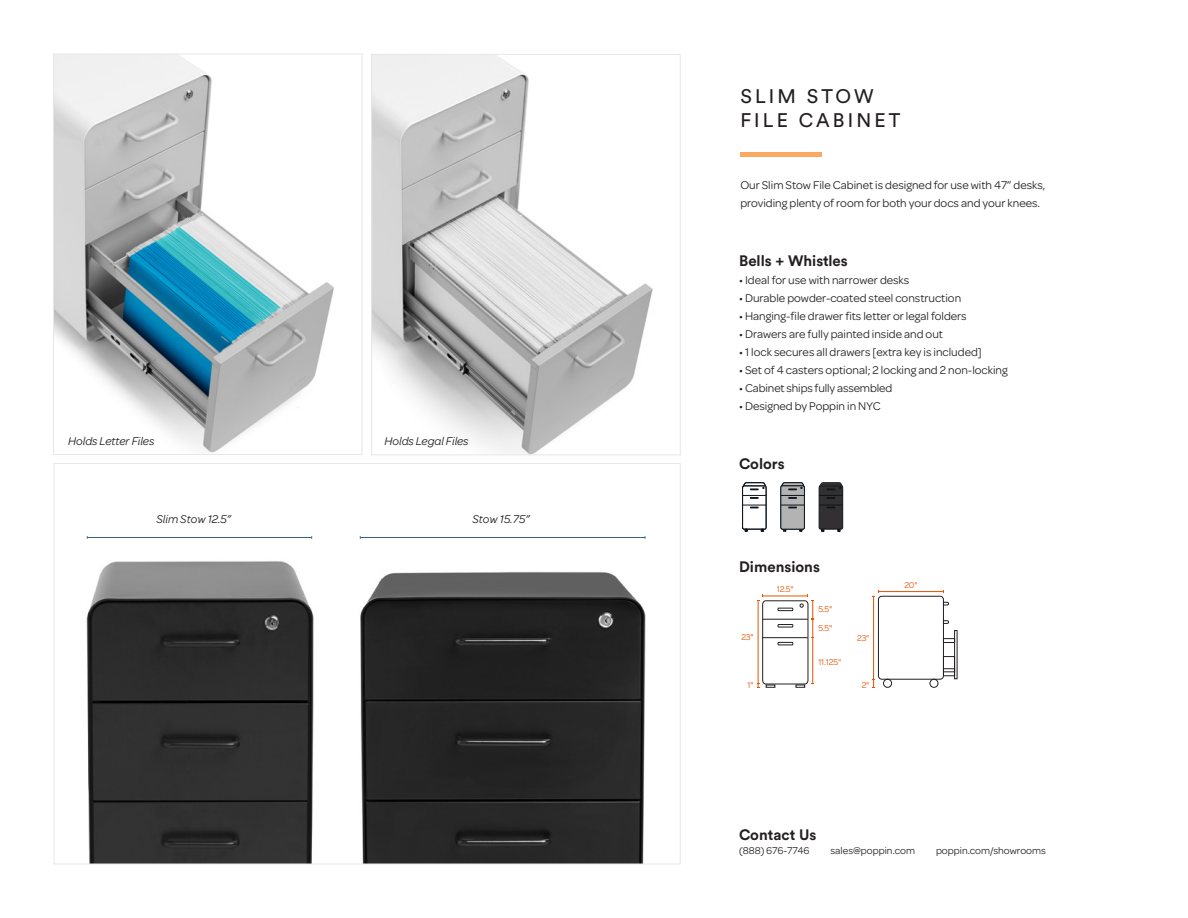
<style>
.page{position:relative;width:1188px;height:918px;background:#fff}
.page>*{position:absolute;margin:0;border:0;box-sizing:border-box;transform-origin:0 0}
.Paragraph_Style_1{font:19.5px/24px "Circular Pro";letter-spacing:.16em;color:#231f20}
.t1{font:700 15px "Circular Pro";color:#231f20}
.t2{font:12px/18px "Omnes";color:#231f20}
.Product_Captions{font:italic 12px "Omnes";color:#231f20}
.t3{font:10.5px "Omnes";color:#231f20}
.t4{font:9px/18.6px "Omnes";letter-spacing:-.02em;color:#e75300}
</style>
<div class="page">
<img style="left:86px;top:536px;width:560px;height:326px">
<div style="left:740px;top:152px;width:82px;height:5px;background:#f9aa60"></div>
<img style="left:55px;top:56px;width:279px;height:397px">
<div style="left:53px;top:54px;width:309px;height:401px;border:1px solid #e6e7e9"></div>
<img style="left:373px;top:56px;width:280px;height:397px">
<div style="left:371px;top:54px;width:310px;height:401px;border:1px solid #e6e7e9"></div>
<hr style="left:879px;top:591px;width:64px;height:1px;background:#e75300">
<hr style="left:873px;top:596px;width:1px;height:83px;background:#e75300">
<svg style="left:872px;top:679px;width:3px;height:9px"></svg>
<svg style="left:944px;top:602px;width:5px;height:4px"></svg>
<svg style="left:944px;top:620px;width:5px;height:4px"></svg>
<div style="left:878px;top:596px;width:66px;height:83px;border:1px solid #231f20;border-radius:3px"></div>
<div style="left:930px;top:679px;width:8px;height:9px;border:1px solid #231f20;border-radius:50%"></div>
<div style="left:883px;top:679px;width:9px;height:9px;border:1px solid #231f20;border-radius:50%"></div>
<svg style="left:943px;top:630px;width:15px;height:49px"></svg>
<svg style="left:757px;top:595px;width:57px;height:93px"></svg>
<svg style="left:837px;top:529px;width:4px;height:3px"></svg>
<div style="left:742px;top:486px;width:24px;height:43px;border:1px solid #0e151d;border-radius:2px"></div>
<svg style="left:742px;top:505px;width:24px;height:3px"></svg>
<svg style="left:742px;top:482px;width:24px;height:17px"></svg>
<div style="left:819px;top:486px;width:24px;height:43px;background:#323031;border:1px solid #0e151d;border-radius:2px"></div>
<svg style="left:819px;top:505px;width:24px;height:3px"></svg>
<svg style="left:819px;top:482px;width:24px;height:17px"></svg>
<div style="left:781px;top:486px;width:24px;height:43px;background:#b2b3b2;border:1px solid #0e151d;border-radius:2px"></div>
<svg style="left:781px;top:505px;width:23px;height:3px"></svg>
<svg style="left:781px;top:482px;width:24px;height:17px"></svg>
<hr style="left:87px;top:537px;width:225px;height:1px;background:#3e5e7b">
<hr style="left:360px;top:537px;width:285px;height:1px;background:#3e5e7b">
<p class="Product_Captions" style="left:68px;top:433px;width:88px">Holds Letter Files</p>
<p class="Product_Captions" style="left:385px;top:433px;width:86px">Holds Legal Files</p>
<p class="Product_Captions" style="left:157px;top:511px;width:76px">Slim Stow 12.5”</p>
<p class="Product_Captions" style="left:472px;top:511px;width:59px">Stow 15.75”</p>
<p class="Paragraph_Style_1" style="left:740px;top:83px;width:161px">SLIM STOW<br>FILE CABINET</p>
<p class="t2" style="left:740px;top:175px;width:307px">Our Slim Stow File Cabinet is designed for use with 47” desks, providing plenty of room for both your docs and your knees.</p>
<p class="t1" style="left:739px;top:250px;width:110px">Bells + Whistles</p>
<p class="t2" style="left:739px;top:270px;width:172px">• Ideal for use with narrower desks</p>
<p class="t2" style="left:739px;top:288px;width:224px">• Durable powder-coated steel construction</p>
<p class="t2" style="left:739px;top:306px;width:229px">• Hanging-file drawer fits letter or legal folders</p>
<p class="t2" style="left:739px;top:324px;width:205px">• Drawers are fully painted inside and out</p>
<p class="t2" style="left:739px;top:342px;width:244px">• 1 lock secures all drawers [extra key is included]</p>
<p class="t2" style="left:739px;top:360px;width:270px">• Set of 4 casters optional; 2 locking and 2 non-locking</p>
<p class="t2" style="left:739px;top:378px;width:155px">• Cabinet ships fully assembled</p>
<p class="t2" style="left:739px;top:396px;width:143px">• Designed by Poppin in NYC</p>
<p class="t1" style="left:739px;top:454px;width:47px">Colors</p>
<p class="t1" style="left:739px;top:557px;width:82px">Dimensions</p>
<p class="t4" style="left:741px;top:628px;width:14px">23"</p>
<p class="t4" style="left:777px;top:580px;width:18px">12.5"</p>
<p class="t4" style="left:818px;top:600px;width:16px">5.5"<br>5.5"</p>
<p class="t4" style="left:818px;top:652px;width:24px">11.125"</p>
<p class="t4" style="left:857px;top:628px;width:14px">23"</p>
<p class="t4" style="left:748px;top:675px;width:8px">1"</p>
<p class="t4" style="left:862px;top:675px;width:9px">2"</p>
<p class="t4" style="left:904px;top:575px;width:15px">20"</p>
<p class="t1" style="left:739px;top:825px;width:79px">Contact Us</p>
<p class="t3" style="left:739px;top:843px;width:72px">(888) 676-7746</p>
<p class="t3" style="left:831px;top:843px;width:86px">sales@poppin.com</p>
<p class="t3" style="left:936px;top:843px;width:111px">poppin.com/showrooms</p>
</div>
